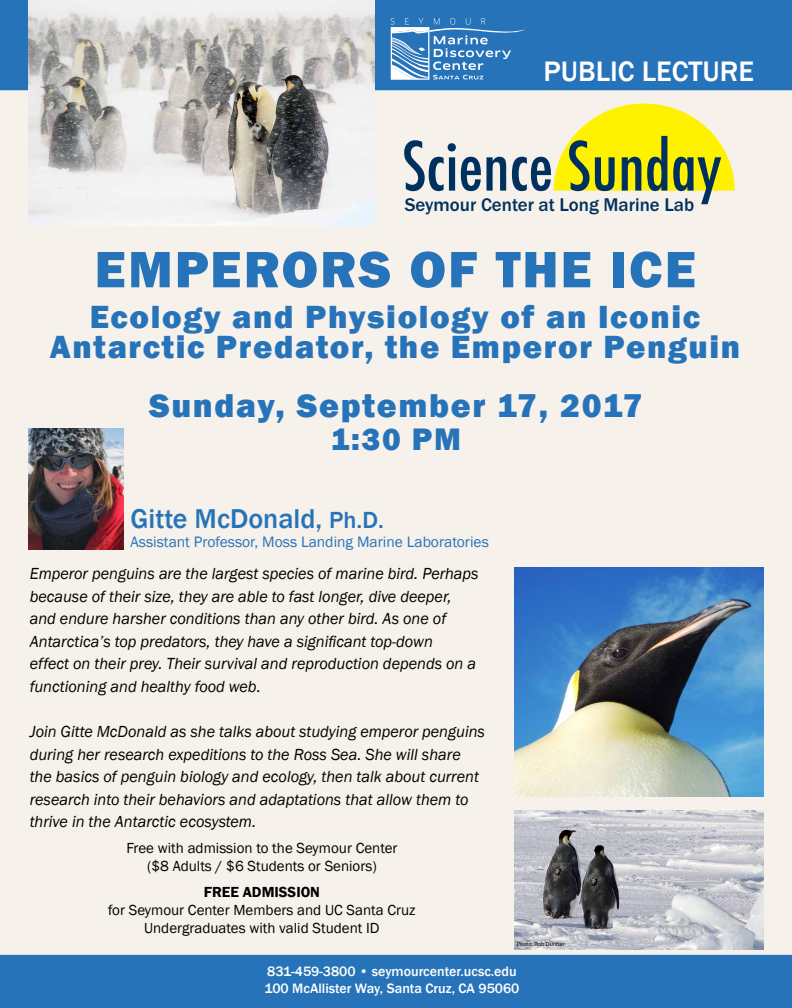
<style>
.page{position:relative;width:792px;height:1008px;background:#fff}
.page>*{position:absolute;margin:0;border:0;box-sizing:border-box;transform-origin:0 0}
.t1{font:500 condensed 65.9px "Futura";color:#00305e}
.t2{font:800 53px "Franklin Gothic";letter-spacing:.04em;color:#2773ba}
.t3{font:800 34px "Franklin Gothic";letter-spacing:.05em;color:#2773ba}
.t4{font:800 33px/30px "Franklin Gothic";letter-spacing:.05em;color:#2773ba;text-align:center}
.t5{font:800 32px "Franklin Gothic";color:#2773ba}
.t6{font:500 28.95px "Franklin Gothic";color:#fff}
.t7{font:500 28px "Franklin Gothic";color:#2773ba}
.t8{font:500 19px "Franklin Gothic";color:#00305e}
.t9{font:italic 16.5px/22.5px "Franklin Gothic";color:#000}
.t10{font:15.5px "Franklin Gothic";color:#2773ba}
.t11{font:15px/18px "Franklin Gothic";color:#000;text-align:center}
.t12{font:600 15px "Franklin Gothic";color:#000}
.t13{font:500 14px/16.8px "Franklin Gothic";color:#fff}
.t14{font:6px "Franklin Gothic";color:#000}
.s1{font-size:24px}
</style>
<div class="page">
<div style="left:0;top:0;width:792px;height:989px;background:#f6f1ea"></div>
<div style="left:0;top:0;width:792px;height:90px;background:#2773ba"></div>
<svg style="left:554px;top:104px;width:181px;height:87px"></svg>
<img style="left:29px;top:429px;width:95px;height:121px">
<img style="left:29px;top:0;width:345px;height:225px">
<div style="left:0;top:955px;width:792px;height:53px;background:#2773ba"></div>
<svg style="left:391px;top:18px;width:134px;height:62px"></svg>
<img style="left:515px;top:568px;width:248px;height:228px">
<img style="left:515px;top:810px;width:248px;height:140px">
<h3 class="t6" style="left:544px;top:53px;width:212px">Public Lecture</h3>
<h1 class="t1" style="left:402px;top:124px;width:321px">Science Sunday</h1>
<p class="t8" style="left:405px;top:193px;width:291px">Seymour Center at Long Marine Lab</p>
<h2 class="t2" style="left:95px;top:235px;width:598px">Emperors of the Ice</h2>
<h3 class="t4" style="left:50px;top:302px;width:692px">Ecology and Physiology of an Iconic<br>Antarctic Predator, the Emperor Penguin</h3>
<h3 class="t3" style="left:149px;top:384px;width:495px">Sunday, September 17, 2017</h3>
<h3 class="t5" style="left:331px;top:419px;width:105px">1:30 PM</h3>
<h3 class="t7" style="left:130px;top:501px;width:255px">Gitte McDonald, <span class="s1">Ph.D.</span></h3>
<p class="t10" style="left:130px;top:533px;width:360px">Assistant Professor, Moss Landing Marine Laboratories</p>
<p class="t9" style="left:30px;top:563px;width:451px">Emperor penguins are the largest species of marine bird. Perhaps because of their size, they are able to fast longer, dive deeper, and endure harsher conditions than any other bird. As one of Antarctica’s top predators, they have a significant top-down<br>effect on their prey. Their survival and reproduction depends on a functioning and healthy food web.</p>
<p class="t9" style="left:30px;top:721px;width:457px">Join Gitte McDonald as she talks about studying emperor penguins during her research expeditions to the Ross Sea. She will share the basics of penguin biology and ecology, then talk about current research into their behaviors and adaptations that allow them to thrive in the Antarctic ecosystem.</p>
<p class="t11" style="left:126px;top:840px;width:273px">Free with admission to the Seymour Center ($8 Adults / $6 Students or Seniors)</p>
<p class="t12" style="left:204px;top:882px;width:118px">FREE ADMISSION</p>
<p class="t11" style="left:108px;top:901px;width:309px">for Seymour Center Members and UC Santa Cruz<br>Undergraduates with valid Student ID</p>
<p class="t14" style="left:517px;top:940px;width:49px">Photo: Rob Dunbar</p>
<p class="t13" style="left:264px;top:963px;width:257px">831-459-3800 • seymourcenter.ucsc.edu<br>100 McAllister Way, Santa Cruz, CA 95060</p>
</div>
